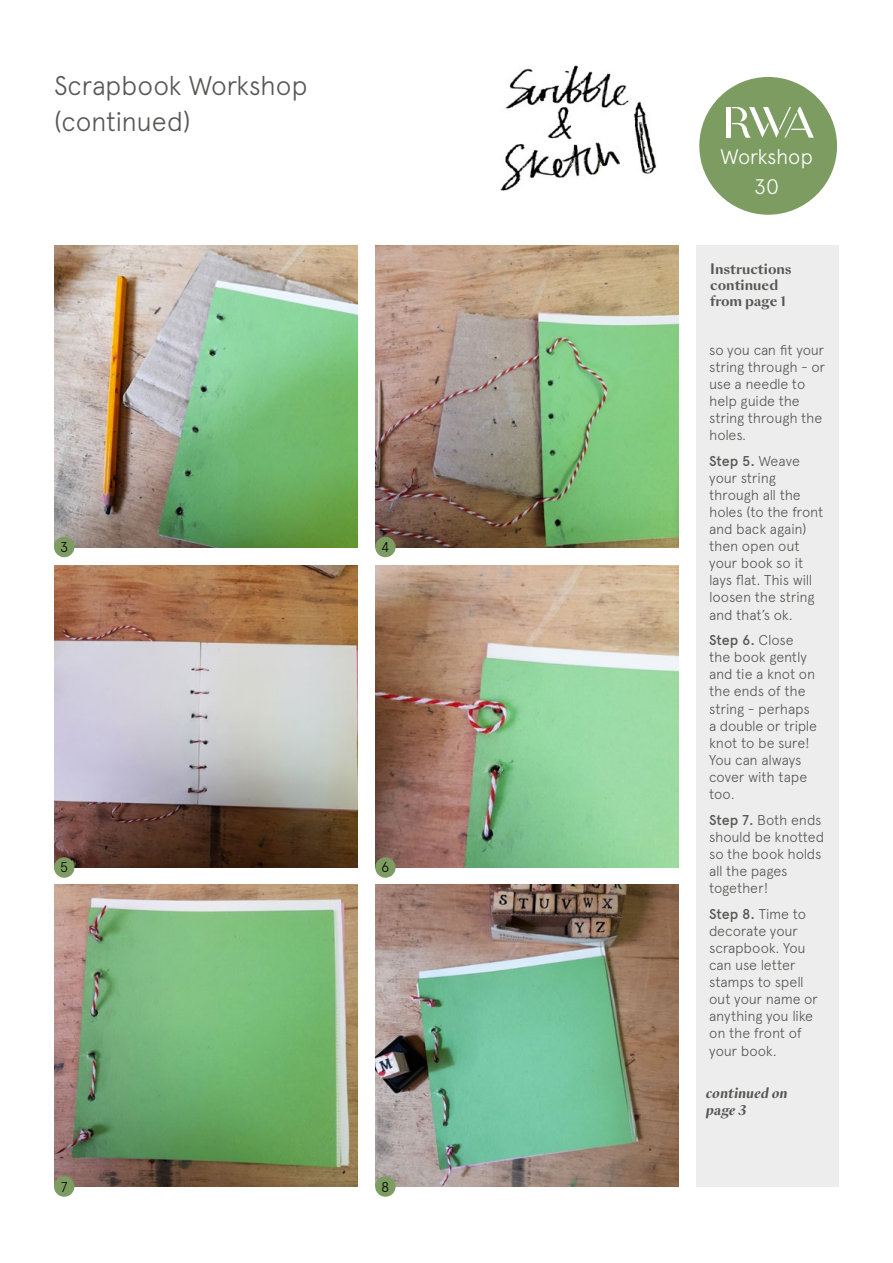
<style>
.page{position:relative;width:893px;height:1263px;background:#fff}
.page>*{position:absolute;margin:0;border:0;box-sizing:border-box;transform-origin:0 0}
.t1{font:300 27px/36px "Apercu";letter-spacing:-.015em;color:#575756}
.t2{font:300 21px "Apercu";letter-spacing:-.02em;color:#fff}
._6__Course_text_blac{font:300 14.25px/17.1px "Apercu";letter-spacing:-.015em;color:#575756}
.t3{font:300 14.25px "Apercu";color:#000}
.t4{font:700 13.5px/16.2px "Sang Bleu Sans";color:#575756}
.t5{font:italic 700 13.5px/16.2px "Sang Bleu Sans";color:#575756}
.s1{font-weight:500}
</style>
<div class="page">
<div style="left:696px;top:245px;width:143px;height:941px;background:#ededed"></div>
<div style="left:699px;top:77px;width:138px;height:138px;background:#7d9c61;border-radius:50%"></div>
<hr style="left:726px;top:107px;width:4px;height:31px;background:#fff">
<svg style="left:732px;top:107px;width:82px;height:31px"></svg>
<img style="left:54px;top:566px;width:303px;height:301px">
<img style="left:54px;top:884px;width:303px;height:302px">
<img style="left:375px;top:566px;width:303px;height:301px">
<img style="left:375px;top:884px;width:303px;height:302px">
<div style="left:54px;top:857px;width:20px;height:21px;background:#7d9c61;border-radius:50%"></div>
<div style="left:54px;top:1176px;width:20px;height:21px;background:#7d9c61;border-radius:50%"></div>
<div style="left:375px;top:857px;width:21px;height:21px;background:#7d9c61;border-radius:50%"></div>
<div style="left:375px;top:1176px;width:21px;height:21px;background:#7d9c61;border-radius:50%"></div>
<img style="left:54px;top:245px;width:303px;height:302px">
<img style="left:375px;top:245px;width:303px;height:302px">
<div style="left:54px;top:537px;width:20px;height:20px;background:#7d9c61;border-radius:50%"></div>
<div style="left:375px;top:537px;width:21px;height:20px;background:#7d9c61;border-radius:50%"></div>
<img style="left:500px;top:65px;width:157px;height:126px">
<p class="t1" style="left:54px;top:68px;width:255px">Scrapbook Workshop (continued)</p>
<p class="t3" style="left:60px;top:538px;width:10px">3</p>
<p class="t3" style="left:381px;top:538px;width:10px">4</p>
<p class="t3" style="left:60px;top:859px;width:10px">5</p>
<p class="t3" style="left:61px;top:1178px;width:8px">7</p>
<p class="t3" style="left:381px;top:859px;width:10px">6</p>
<p class="t3" style="left:381px;top:1178px;width:10px">8</p>
<p class="t2" style="left:720px;top:144px;width:94px">Workshop</p>
<p class="t2" style="left:754px;top:174px;width:26px">30</p>
<p class="t4" style="left:710px;top:261px;width:83px">Instructions continued from page 1</p>
<p class="_6__Course_text_blac" style="left:709px;top:341px;width:118px">so you can fit your string through - or use a needle to help guide the string through the holes.</p>
<p class="_6__Course_text_blac" style="left:709px;top:452px;width:116px"><span class="s1">Step 5.</span> Weave your string through all the holes (to the front and back again) then open out your book so it lays flat. This will loosen the string and that’s ok.</p>
<p class="_6__Course_text_blac" style="left:709px;top:631px;width:109px"><span class="s1">Step 6.</span> Close the book gently and tie a knot on the ends of the string - perhaps a double or triple knot to be sure!<br>You can always cover with tape too.</p>
<p class="_6__Course_text_blac" style="left:709px;top:811px;width:117px"><span class="s1">Step 7.</span> Both ends should be knotted so the book holds all the pages together!</p>
<p class="_6__Course_text_blac" style="left:709px;top:905px;width:110px"><span class="s1">Step 8.</span> Time to decorate your scrapbook. You can use letter stamps to spell out your name or anything you like on the front of your book.</p>
<p class="t5" style="left:706px;top:1085px;width:83px">continued on page 3</p>
</div>
